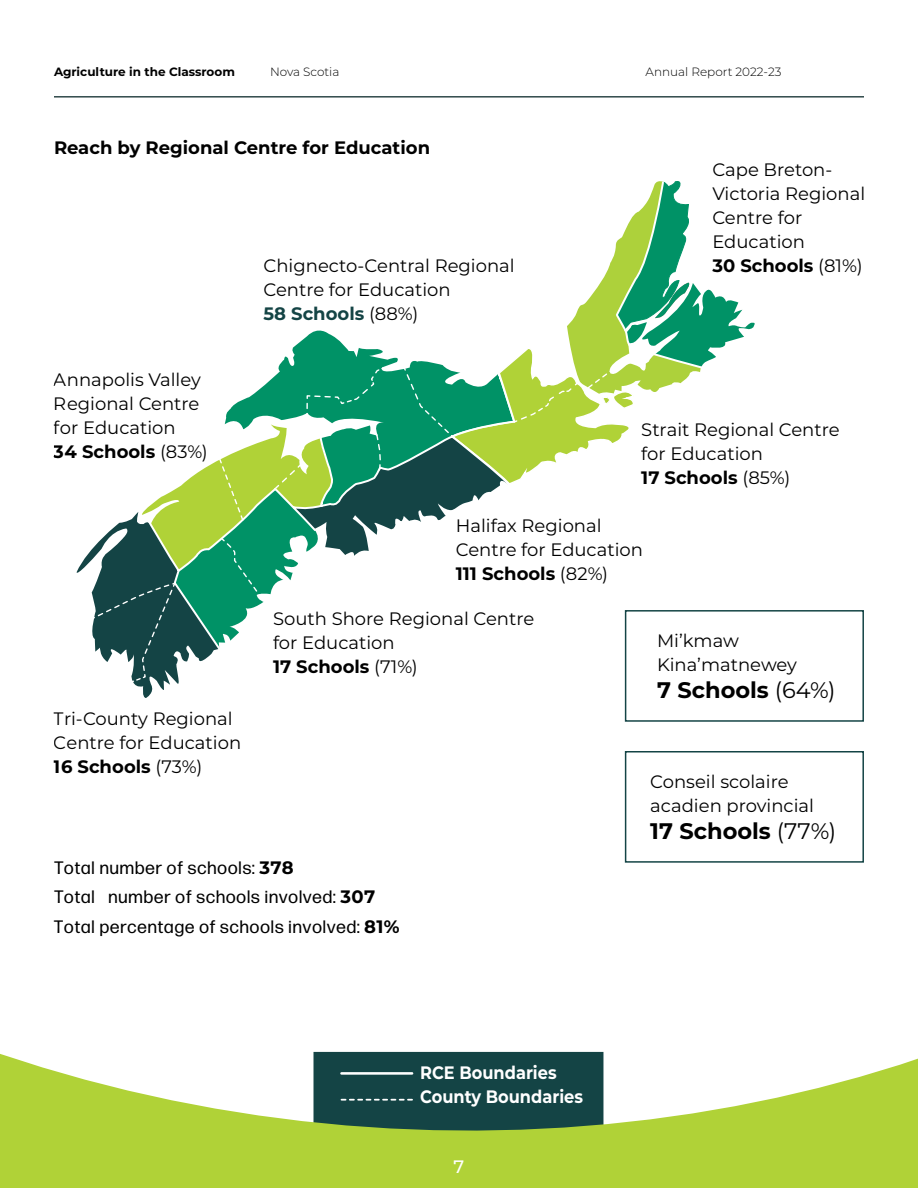
<style>
.page{position:relative;width:918px;height:1188px;background:#fff}
.page>*{position:absolute;margin:0;border:0;box-sizing:border-box;transform-origin:0 0}
.t1{font:700 22.5px "Montserrat";color:#000}
.t2{font:18px/24px "Montserrat";color:#000}
.Table_BODY{font:18px "Forma DJR Micro";letter-spacing:.02em;color:#000}
.Body_NoSecLead{font:700 18px "Montserrat";color:#000}
.t3{font:700 18px/24px "Montserrat";color:#fff;scale:.9 1}
.t4{font:500 18px "Montserrat";color:#fff}
.t5{font:300 12px "Montserrat";color:#000}
.t6{font:700 12px "Montserrat";color:#000}
.s1{font-weight:700}
.s2{font-weight:700;color:#144445}
.s3{font-family:"Montserrat";font-weight:700}
.s4{font-weight:400}
</style>
<div class="page">
<svg style="left:0;top:1054px;width:918px;height:134px;fill:#b0d237"></svg>
<div style="left:40px;top:86px;width:838px;height:14px;background:#000;opacity:.35"></div>
<div style="left:625px;top:751px;width:239px;height:112px;border:2px solid #144445"></div>
<img style="left:76px;top:181px;width:788px;height:659px">
<img style="left:305px;top:1051px;width:307px;height:94px">
<p class="t6" style="left:54px;top:63px;width:182px">Agriculture in the Classroom</p>
<p class="t5" style="left:270px;top:64px;width:71px">Nova Scotia</p>
<p class="t5" style="left:646px;top:64px;width:137px">Annual Report 2022-23</p>
<p class="Body_NoSecLead" style="left:54px;top:134px;width:378px">Reach by Regional Centre for Education</p>
<p class="t2" style="left:54px;top:367px;width:155px">Annapolis Valley<br>Regional Centre for Education<br><span class="s1">34 Schools</span> (83%)</p>
<p class="t2" style="left:264px;top:253px;width:253px">Chignecto-Central Regional<br>Centre for Education<br><span class="s2">58 Schools</span> (88%)</p>
<p class="t2" style="left:712px;top:157px;width:154px">Cape Breton-<br>Victoria Regional<br>Centre for<br>Education<br><span class="s1">30 Schools</span> (81%)</p>
<p class="t2" style="left:641px;top:417px;width:200px">Strait Regional Centre for Education<br><span class="s1">17 Schools</span> (85%)</p>
<p class="t2" style="left:54px;top:706px;width:189px">Tri-County Regional<br>Centre for Education<br><span class="s1">16 Schools</span> (73%)</p>
<p class="t2" style="left:456px;top:513px;width:189px">Halifax Regional<br>Centre for Education<br><span class="s1">111 Schools</span> (82%)</p>
<p class="t2" style="left:273px;top:606px;width:263px">South Shore Regional Centre for Education<br><span class="s1">17 Schools</span> (71%)</p>
<p class="Table_BODY" style="left:54px;top:856px;width:241px">Total number of schools: <span class="s3">378</span></p>
<p class="Table_BODY" style="left:54px;top:886px;width:323px">Total number of schools involved: <span class="s3">307</span></p>
<p class="Table_BODY" style="left:54px;top:915px;width:347px">Total percentage of schools involved: <span class="s3">81%</span></p>
<p class="t2" style="left:657px;top:628px;width:141px">Mi’kmaw<br>Kina’matnewey</p>
<p class="t1" style="left:657px;top:673px;width:180px">7 Schools <span class="s4">(64%)</span></p>
<p class="t2" style="left:650px;top:769px;width:165px">Conseil scolaire acadien provincial</p>
<p class="t1" style="left:650px;top:814px;width:188px">17 Schools <span class="s4">(77%)</span></p>
<p class="t3" style="left:420px;top:1060px;width:183px">RCE Boundaries<br>County Boundaries</p>
<p class="t4" style="left:454px;top:1154px;width:12px">7</p>
</div>
